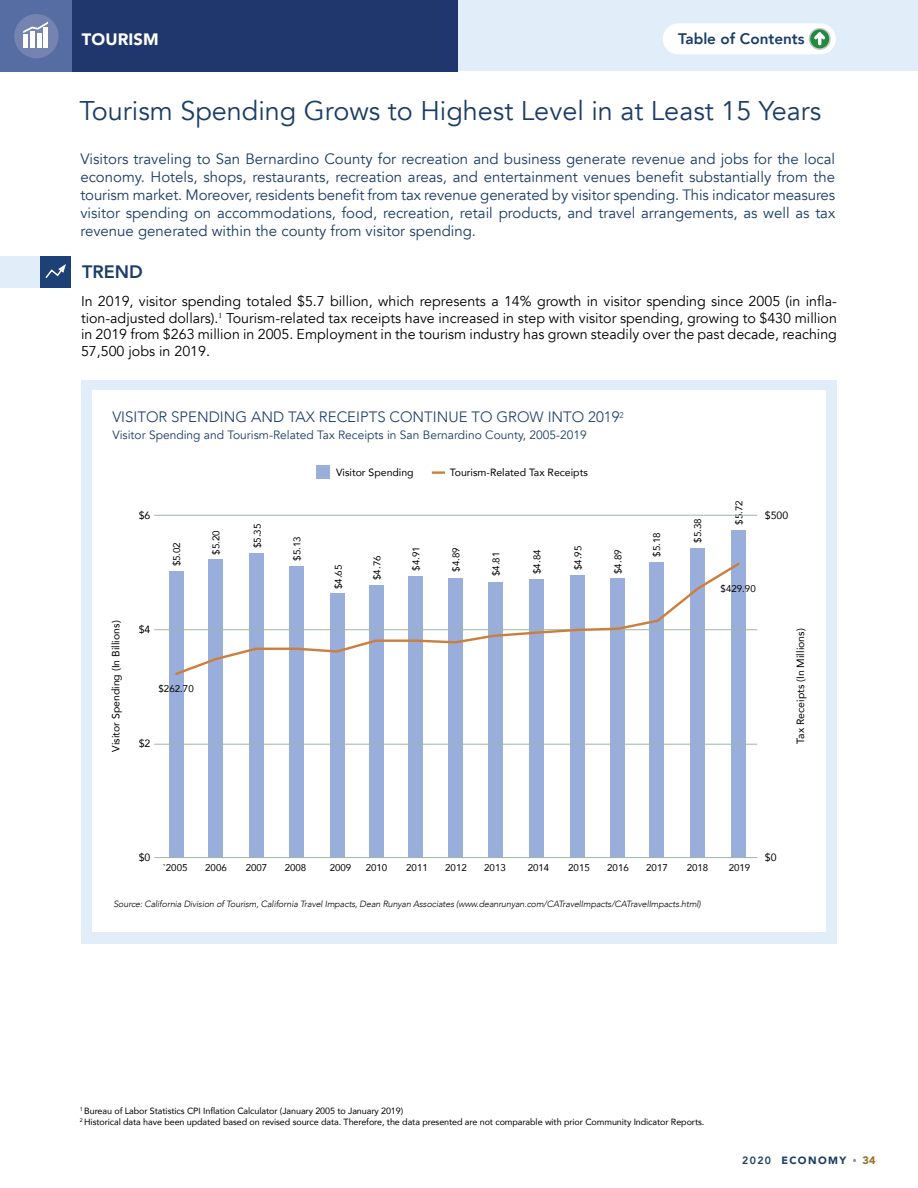
<style>
.page{position:relative;width:918px;height:1188px;background:#fff}
.page>*{position:absolute;margin:0;border:0;box-sizing:border-box;transform-origin:0 0}
.t1{font:27px "Avenir";color:#1b3d67}
.t2{font:800 18px "Avenir";color:#1b3d67}
.t3{font:900 16.5px "Avenir";letter-spacing:.01em;color:#fff}
.t4{font:800 15.3px "Avenir";color:#1b3d67}
.t5{font:15px/18px "Avenir";color:#1b3d67;text-align:justify}
.t6{font:300 15px "Avenir";color:#1b3d67}
.t7{font:14.25px/16.5px "Avenir";color:#000;text-align:justify}
.t8{font:12px "Avenir";color:#1b3d67}
.t9{font:900 10.8px "Avenir";color:#95732b}
.t10{font:10.5px "Avenir";color:#000}
.t11{font:900 10.5px "Avenir";letter-spacing:.13em;color:#1b3d67}
.t12{font:9.75px "Avenir";color:#000}
.t13{font:9px/10.8px "Avenir";letter-spacing:-.01em;color:#000}
.t14{font:italic 300 9px "Avenir";letter-spacing:-.015em;color:#000}
.s1{font-weight:800}
</style>
<div class="page">
<div style="left:82px;top:380px;width:755px;height:564px;background:#e1eef9"></div>
<div style="left:92px;top:390px;width:734px;height:542px;background:#fff"></div>
<div style="left:316px;top:465px;width:14px;height:13px;background:#99aeda"></div>
<svg style="left:432px;top:471px;width:13px;height:3px"></svg>
<div style="left:241px;top:0;width:677px;height:71px;background:#e1eef9"></div>
<div style="left:0;top:0;width:458px;height:71px;background:#1f376d"></div>
<div style="left:0;top:0;width:71px;height:71px;background:#566da3"></div>
<div style="left:14px;top:14px;width:45px;height:44px;background:#7583b1;border-radius:50%"></div>
<div style="left:23px;top:35px;width:5px;height:13px;background:#fff"></div>
<div style="left:30px;top:32px;width:5px;height:16px;background:#fff"></div>
<hr style="left:37px;top:33px;width:4px;height:15px;background:#fff">
<div style="left:43px;top:28px;width:5px;height:20px;background:#fff"></div>
<svg style="left:23px;top:22px;width:25px;height:11px"></svg>
<div style="left:40px;top:256px;width:31px;height:31px;background:#1d4077"></div>
<div style="left:0;top:256px;width:40px;height:31px;background:#e1eef9"></div>
<svg style="left:45px;top:264px;width:21px;height:14px"></svg>
<div style="left:663px;top:23px;width:173px;height:31px;background:#fff;border-radius:15px"></div>
<svg style="left:809px;top:29px;width:21px;height:20px"></svg>
<div style="left:809px;top:28px;width:22px;height:22px;border:2px solid #c7c8ca;border-radius:50%"></div>
<svg style="left:814px;top:31px;width:11px;height:14px"></svg>
<div style="left:169px;top:571px;width:14px;height:287px;background:#99aeda"></div>
<div style="left:208px;top:560px;width:15px;height:298px;background:#99aeda"></div>
<div style="left:249px;top:553px;width:15px;height:305px;background:#99aeda"></div>
<div style="left:289px;top:566px;width:15px;height:292px;background:#99aeda"></div>
<div style="left:330px;top:593px;width:15px;height:265px;background:#99aeda"></div>
<div style="left:369px;top:585px;width:15px;height:273px;background:#99aeda"></div>
<div style="left:408px;top:576px;width:15px;height:282px;background:#99aeda"></div>
<div style="left:448px;top:579px;width:15px;height:279px;background:#99aeda"></div>
<div style="left:488px;top:582px;width:15px;height:276px;background:#99aeda"></div>
<div style="left:529px;top:580px;width:15px;height:278px;background:#99aeda"></div>
<div style="left:570px;top:575px;width:15px;height:283px;background:#99aeda"></div>
<div style="left:610px;top:579px;width:15px;height:279px;background:#99aeda"></div>
<div style="left:649px;top:562px;width:15px;height:296px;background:#99aeda"></div>
<div style="left:690px;top:548px;width:15px;height:310px;background:#99aeda"></div>
<div style="left:731px;top:531px;width:15px;height:327px;background:#99aeda"></div>
<hr style="left:154px;top:857px;width:603px;height:1px;background:#9bb8a8">
<hr style="left:154px;top:744px;width:603px;height:1px;background:#9bb8a8">
<hr style="left:154px;top:629px;width:603px;height:1px;background:#9bb8a8">
<hr style="left:154px;top:515px;width:603px;height:1px;background:#9bb8a8">
<svg style="left:172px;top:562px;width:571px;height:115px"></svg>
<p class="t3" style="left:82px;top:25px;width:79px">TOURISM</p>
<p class="t4" style="left:678px;top:27px;width:128px">Table of Contents</p>
<h1 class="t1" style="left:79px;top:95px;width:743px">Tourism Spending Grows to Highest Level in at Least 15 Years</h1>
<p class="t5" style="left:80px;top:150px;width:756px">Visitors traveling to San Bernardino County for recreation and business generate revenue and jobs for the local economy. Hotels, shops, restaurants, recreation areas, and entertainment venues benefit substantially from the tourism market. Moreover, residents benefit from tax revenue generated by visitor spending. This indicator measures visitor spending on accommodations, food, recreation, retail products, and travel arrangements, as well as tax revenue generated within the county from visitor spending.</p>
<p class="t2" style="left:82px;top:257px;width:62px">TREND</p>
<p class="t7" style="left:81px;top:293px;width:758px">In 2019, visitor spending totaled $5.7 billion, which represents a 14% growth in visitor spending since 2005 (in infla&shy;tion-adjusted dollars).<sup>1</sup> Tourism-related tax receipts have increased in step with visitor spending, growing to $430 million in 2019 from $263 million in 2005. Employment in the tourism industry has grown steadily over the past decade, reaching 57,500 jobs in 2019.</p>
<p class="t6" style="left:112px;top:408px;width:513px">VISITOR SPENDING AND TAX RECEIPTS CONTINUE TO GROW INTO 2019<sup>2</sup></p>
<p class="t8" style="left:112px;top:428px;width:476px">Visitor Spending and Tourism-Related Tax Receipts in San Bernardino County, 2005-2019</p>
<p class="t10" style="left:139px;top:507px;width:13px">$6</p>
<p class="t12" style="left:169px;top:566px;width:26px;rotate:-90deg">$5.02</p>
<p class="t12" style="left:208px;top:555px;width:26px;rotate:-90deg">$5.20</p>
<p class="t12" style="left:249px;top:548px;width:26px;rotate:-90deg">$5.35</p>
<p class="t12" style="left:289px;top:561px;width:26px;rotate:-90deg">$5.13</p>
<p class="t10" style="left:336px;top:464px;width:79px">Visitor Spending</p>
<p class="t10" style="left:450px;top:464px;width:139px">Tourism-Related Tax Receipts</p>
<p class="t12" style="left:330px;top:589px;width:26px;rotate:-90deg">$4.65</p>
<p class="t12" style="left:369px;top:580px;width:26px;rotate:-90deg">$4.76</p>
<p class="t12" style="left:408px;top:571px;width:26px;rotate:-90deg">$4.91</p>
<p class="t12" style="left:448px;top:572px;width:26px;rotate:-90deg">$4.89</p>
<p class="t12" style="left:488px;top:576px;width:26px;rotate:-90deg">$4.81</p>
<p class="t12" style="left:529px;top:574px;width:26px;rotate:-90deg">$4.84</p>
<p class="t12" style="left:570px;top:570px;width:26px;rotate:-90deg">$4.95</p>
<p class="t12" style="left:610px;top:574px;width:26px;rotate:-90deg">$4.89</p>
<p class="t12" style="left:649px;top:557px;width:26px;rotate:-90deg">$5.18</p>
<p class="t12" style="left:690px;top:543px;width:26px;rotate:-90deg">$5.38</p>
<p class="t12" style="left:731px;top:525px;width:26px;rotate:-90deg">$5.72</p>
<p class="t10" style="left:765px;top:507px;width:25px">$500</p>
<p class="t12" style="left:721px;top:580px;width:37px">$429.90</p>
<p class="t10" style="left:108px;top:752px;width:132px;rotate:-90deg">Visitor Spending (In Billions)</p>
<p class="t10" style="left:792px;top:744px;width:117px;rotate:-90deg">Tax Receipts (In Millions)</p>
<p class="t10" style="left:139px;top:621px;width:13px">$4</p>
<p class="t12" style="left:159px;top:681px;width:37px">$262.70</p>
<p class="t10" style="left:139px;top:735px;width:13px">$2</p>
<p class="t10" style="left:139px;top:849px;width:13px">$0</p>
<p class="t12" style="left:164px;top:860px;width:26px">`2005</p>
<p class="t12" style="left:205px;top:860px;width:23px">2006</p>
<p class="t12" style="left:246px;top:860px;width:23px">2007</p>
<p class="t12" style="left:285px;top:860px;width:23px">2008</p>
<p class="t12" style="left:330px;top:860px;width:23px">2009</p>
<p class="t12" style="left:366px;top:860px;width:23px">2010</p>
<p class="t12" style="left:406px;top:860px;width:23px">2011</p>
<p class="t12" style="left:445px;top:860px;width:23px">2012</p>
<p class="t12" style="left:484px;top:860px;width:23px">2013</p>
<p class="t12" style="left:528px;top:860px;width:23px">2014</p>
<p class="t12" style="left:568px;top:860px;width:23px">2015</p>
<p class="t12" style="left:607px;top:860px;width:23px">2016</p>
<p class="t12" style="left:646px;top:860px;width:23px">2017</p>
<p class="t12" style="left:687px;top:860px;width:23px">2018</p>
<p class="t12" style="left:729px;top:860px;width:23px">2019</p>
<p class="t14" style="left:113px;top:898px;width:589px">Source: California Division of Tourism, California Travel Impacts, Dean Runyan Associates (www.deanrunyan.com/CATravelImpacts/CATravelImpacts.html)</p>
<p class="t10" style="left:765px;top:849px;width:13px">$0</p>
<p class="t13" style="left:80px;top:1105px;width:626px"><sup>1</sup> Bureau of Labor Statistics CPI Inflation Calculator (January 2005 to January 2019)<br><sup>2</sup> Historical data have been updated based on revised source data. Therefore, the data presented are not comparable with prior Community Indicator Reports.</p>
<p class="t11" style="left:742px;top:1152px;width:106px"><span class="s1">2020</span> ECONOMY</p>
<p class="t9" style="left:862px;top:1151px;width:15px">34</p>
</div>
